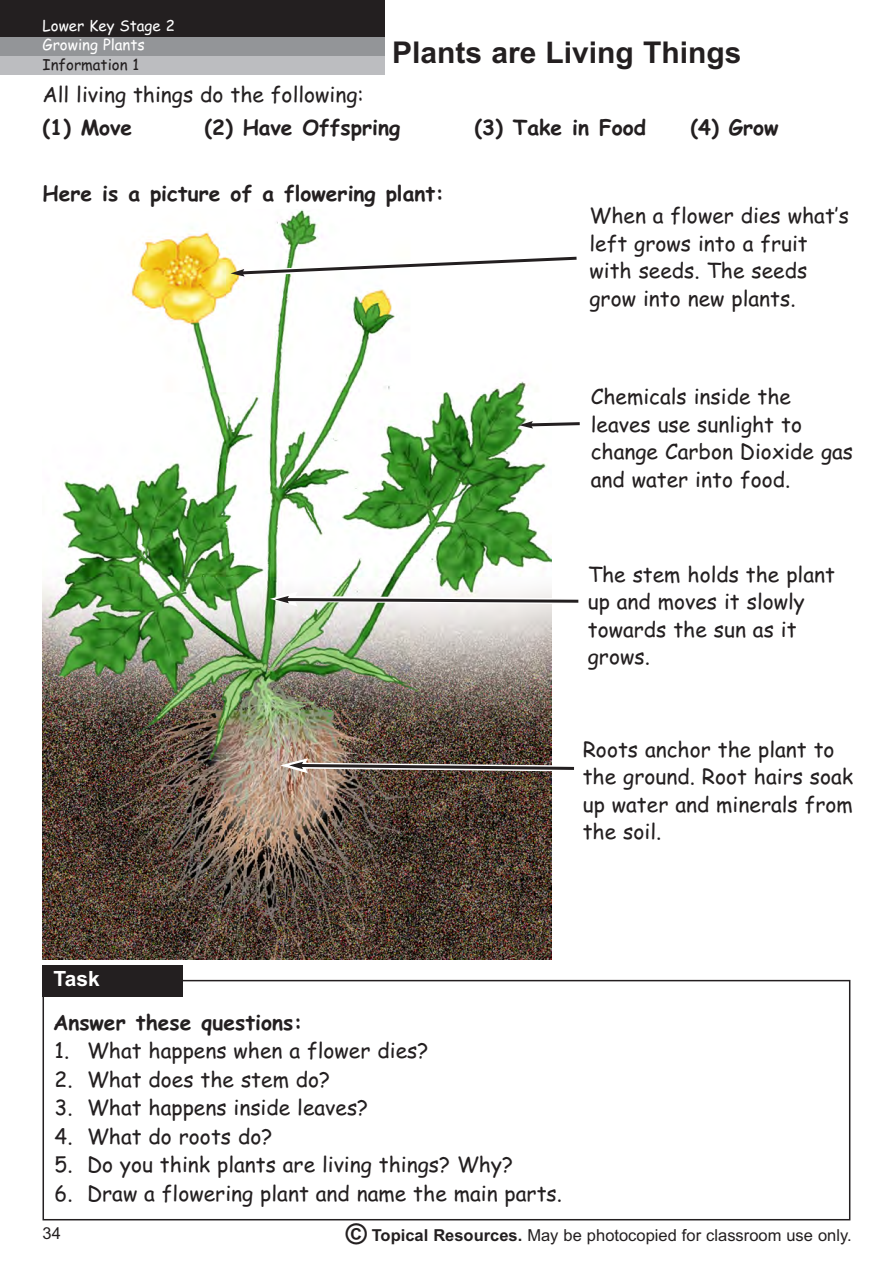
<style>
.page{position:relative;width:893px;height:1263px;background:#fff}
.page>*{position:absolute;margin:0;border:0;box-sizing:border-box;transform-origin:0 0}
.t1{font:700 30px "Arial";color:#231f20}
.t2{font:21px/27.5px "Comic Sans MS";color:#231f20}
.t3{font:700 21px "Comic Sans MS";color:#231f20}
.t4{font:700 21px "Arial";color:#fff}
.t5{font:16.5px "Arial";color:#231f20}
.t6{font:15px/19.6px "Comic Sans MS";color:#fff}
.t7{font:15px "Comic Sans MS";color:#231f20}
.s1{font-weight:700;font-size:28.5px}
.s2{font-weight:700}
</style>
<div class="page">
<img style="left:43px;top:210px;width:509px;height:749px">
<div style="left:0;top:0;width:384px;height:37px;background:#231f20"></div>
<div style="left:0;top:37px;width:384px;height:19px;background:#939598"></div>
<div style="left:0;top:56px;width:384px;height:18px;background:#bcbdc0"></div>
<div style="left:43px;top:980px;width:807px;height:240px;border:2px solid #231f20"></div>
<div style="left:43px;top:965px;width:140px;height:31px;background:#231f20"></div>
<svg style="left:231px;top:252px;width:346px;height:28px"></svg>
<svg style="left:519px;top:417px;width:61px;height:15px"></svg>
<svg style="left:270px;top:591px;width:309px;height:16px"></svg>
<img style="left:280px;top:758px;width:295px;height:16px">
<p class="t6" style="left:43px;top:16px;width:134px">Lower Key Stage 2<br>Growing Plants</p>
<p class="t7" style="left:43px;top:56px;width:98px">Information 1</p>
<h1 class="t1" style="left:392px;top:35px;width:351px">Plants are Living Things</h1>
<p class="t2" style="left:43px;top:81px;width:323px">All living things do the following:</p>
<p class="t3" style="left:43px;top:115px;width:91px">(1) Move</p>
<p class="t3" style="left:205px;top:115px;width:197px">(2) Have Offspring</p>
<p class="t3" style="left:475px;top:115px;width:173px">(3) Take in Food</p>
<p class="t3" style="left:691px;top:115px;width:89px">(4) Grow</p>
<p class="t3" style="left:43px;top:181px;width:403px">Here is a picture of a flowering plant:</p>
<p class="t2" style="left:589px;top:202px;width:261px">When a flower dies what’s left grows into a fruit with seeds. The seeds grow into new plants.</p>
<p class="t2" style="left:591px;top:383px;width:264px">Chemicals inside the leaves use sunlight to change Carbon Dioxide gas and water into food.</p>
<p class="t2" style="left:588px;top:561px;width:249px">The stem holds the plant up and moves it slowly towards the sun as it grows.</p>
<p class="t2" style="left:583px;top:736px;width:272px">Roots anchor the plant to the ground. Root hairs soak up water and minerals from the soil.</p>
<p class="t4" style="left:54px;top:967px;width:48px">Task</p>
<p class="t3" style="left:53px;top:1010px;width:251px">Answer these questions:</p>
<p class="t2" style="left:55px;top:1037px;width:375px">1. What happens when a flower dies?</p>
<p class="t2" style="left:55px;top:1066px;width:277px">2. What does the stem do?</p>
<p class="t2" style="left:55px;top:1094px;width:315px">3. What happens inside leaves?</p>
<p class="t2" style="left:55px;top:1123px;width:219px">4. What do roots do?</p>
<p class="t2" style="left:55px;top:1151px;width:460px">5. Do you think plants are living things? Why?</p>
<p class="t2" style="left:55px;top:1180px;width:509px">6. Draw a flowering plant and name the main parts.</p>
<p class="t5" style="left:43px;top:1224px;width:20px">34</p>
<p class="t5" style="left:346px;top:1226px;width:507px"><span class="s1">©</span> <span class="s2">Topical Resources.</span> May be photocopied for classroom use only.</p>
</div>
